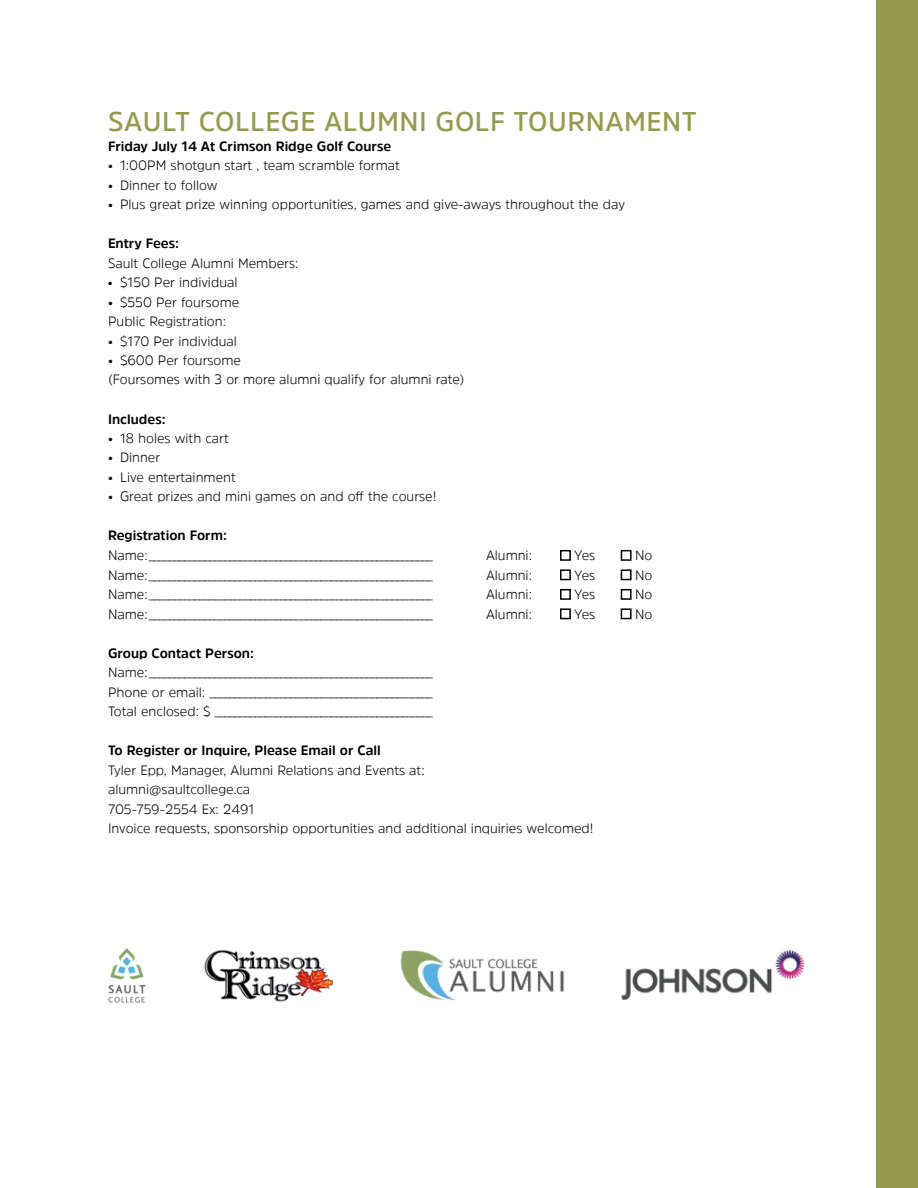
<style>
.page{position:relative;width:918px;height:1188px;background:#fff}
.page>*{position:absolute;margin:0;border:0;box-sizing:border-box;transform-origin:0 0}
.t1{font:600 27px "Amsi Pro";letter-spacing:.02em;color:#949b50}
.t2{font:300 13.5px/19.5px "Amsi Pro";color:#000}
.t3{font:700 13.5px "Amsi Pro";color:#000}
</style>
<div class="page">
<div style="left:560px;top:550px;width:11px;height:11px;border:2px solid #000"></div>
<div style="left:621px;top:550px;width:11px;height:11px;border:2px solid #000"></div>
<div style="left:560px;top:569px;width:11px;height:11px;border:2px solid #000"></div>
<div style="left:621px;top:569px;width:11px;height:11px;border:2px solid #000"></div>
<div style="left:560px;top:589px;width:11px;height:11px;border:2px solid #000"></div>
<div style="left:621px;top:589px;width:11px;height:11px;border:2px solid #000"></div>
<div style="left:560px;top:608px;width:11px;height:11px;border:2px solid #000"></div>
<div style="left:621px;top:608px;width:11px;height:11px;border:2px solid #000"></div>
<div style="left:877px;top:0;width:41px;height:1188px;background:#949b50"></div>
<img style="left:108px;top:948px;width:37px;height:55px">
<img style="left:204px;top:949px;width:128px;height:53px">
<img style="left:400px;top:950px;width:164px;height:51px">
<img style="left:621px;top:950px;width:184px;height:50px">
<h1 class="t1" style="left:108px;top:103px;width:590px">SAULT COLLEGE ALUMNI GOLF TOURNAMENT</h1>
<p class="t3" style="left:108px;top:137px;width:285px">Friday July 14 At Crimson Ridge Golf Course</p>
<p class="t2" style="left:108px;top:155px;width:60px">• 1:00PM</p>
<p class="t2" style="left:192px;top:155px;width:209px">tgun start , team cramble ormat</p>
<p class="t2" style="left:108px;top:175px;width:111px">• Dinner to follow</p>
<p class="t2" style="left:108px;top:194px;width:518px">• Plus great prize winning opportunities, games and give-aways throughout the day</p>
<p class="t3" style="left:108px;top:234px;width:73px">Entry Fees:</p>
<p class="t2" style="left:108px;top:253px;width:192px">Sault College Alumni Members:</p>
<p class="t2" style="left:108px;top:272px;width:131px">• $150 Per individual</p>
<p class="t2" style="left:108px;top:292px;width:133px">• $550 Per foursome<br>Public Registration:</p>
<p class="t2" style="left:108px;top:331px;width:130px">• $170 Per individual</p>
<p class="t2" style="left:108px;top:350px;width:358px">• $600 Per foursome<br>(Foursomes with 3 or more alumni qualify for alumni rate)</p>
<p class="t3" style="left:108px;top:409px;width:59px">Includes:</p>
<p class="t2" style="left:108px;top:428px;width:122px">• 18 holes with cart</p>
<p class="t2" style="left:108px;top:448px;width:54px">• Dinner</p>
<p class="t2" style="left:108px;top:467px;width:129px">• Live entertainment</p>
<p class="t2" style="left:108px;top:487px;width:330px">• Great prizes and mini games on and off the course!</p>
<p class="t3" style="left:108px;top:526px;width:120px">Registration Form:</p>
<p class="t2" style="left:108px;top:545px;width:327px">Name: ________________________________________________________</p>
<p class="t2" style="left:486px;top:545px;width:48px">Alumni:</p>
<p class="t2" style="left:574px;top:545px;width:23px">Yes</p>
<p class="t2" style="left:635px;top:545px;width:19px">No</p>
<p class="t2" style="left:108px;top:565px;width:327px">Name: ________________________________________________________</p>
<p class="t2" style="left:486px;top:565px;width:48px">Alumni:</p>
<p class="t2" style="left:574px;top:565px;width:23px">Yes</p>
<p class="t2" style="left:635px;top:565px;width:19px">No</p>
<p class="t2" style="left:108px;top:584px;width:327px">Name: ________________________________________________________</p>
<p class="t2" style="left:486px;top:584px;width:48px">Alumni:</p>
<p class="t2" style="left:574px;top:584px;width:23px">Yes</p>
<p class="t2" style="left:635px;top:584px;width:19px">No</p>
<p class="t2" style="left:108px;top:604px;width:327px">Name: ________________________________________________________</p>
<p class="t2" style="left:486px;top:604px;width:48px">Alumni:</p>
<p class="t2" style="left:574px;top:604px;width:23px">Yes</p>
<p class="t2" style="left:635px;top:604px;width:19px">No</p>
<p class="t3" style="left:108px;top:644px;width:148px">Group Contact Person:</p>
<p class="t2" style="left:108px;top:662px;width:327px;text-align:justify">Name: ________________________________________________________ Phone or email: ____________________________________________ Total enclosed: $ ___________________________________________</p>
<p class="t3" style="left:108px;top:741px;width:274px">To Register or Inquire, Please Email or Call</p>
<p class="t2" style="left:108px;top:760px;width:487px">Tyler Epp, Manager, Alumni Relations and Events at:<br>alumni@saultcollege.ca<br>705-759-2554 Ex: 2491<br>Invoice requests, sponsorship opportunities and additional inquiries welcomed!</p>
</div>
